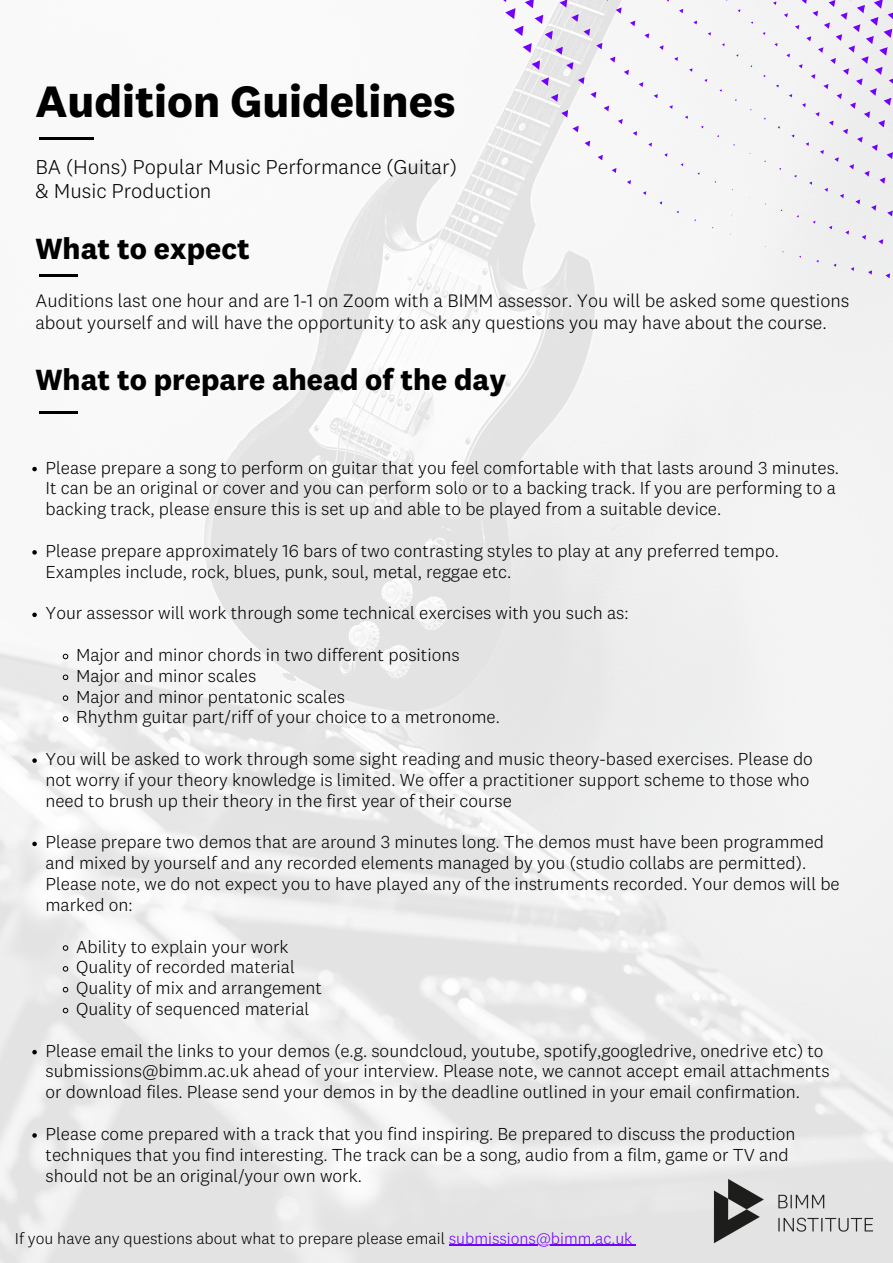
<style>
.page{position:relative;width:893px;height:1263px;background:#fff}
.page>*{position:absolute;margin:0;border:0;box-sizing:border-box;transform-origin:0 0}
.t1{font:700 45.6px "National 2";color:#000}
.t2{font:700 30.3px "National 2";color:#000}
.t3{font:300 20.85px "National 2";color:#000}
.t4{font:300 18.75px/22px "National 2";color:#000}
.t5{font:300 18px/20.9px "National 2";color:#000}
.t6{font:300 16.27px "National 2";color:#000}
.s1{color:#7100ff}
</style>
<div class="page">
<img style="left:0;top:0;width:893px;height:1263px">
<hr style="left:39px;top:137px;width:54px;height:3px;background:#000">
<hr style="left:39px;top:274px;width:39px;height:2px;background:#000">
<svg style="left:762px;top:31px;width:4px;height:4px"></svg>
<div style="left:773px;top:0;width:120px;height:245px;background:#eff0f0"></div>
<svg style="left:496px;top:0;width:245px;height:195px"></svg>
<svg style="left:659px;top:201px;width:4px;height:4px"></svg>
<svg style="left:676px;top:210px;width:4px;height:4px"></svg>
<svg style="left:816px;top:259px;width:3px;height:4px"></svg>
<svg style="left:833px;top:263px;width:4px;height:4px"></svg>
<svg style="left:850px;top:266px;width:5px;height:5px"></svg>
<svg style="left:868px;top:269px;width:6px;height:6px"></svg>
<svg style="left:885px;top:272px;width:7px;height:7px"></svg>
<img style="left:710px;top:1174px;width:167px;height:74px">
<hr style="left:39px;top:411px;width:39px;height:2px;background:#000">
<hr style="left:449px;top:1244px;width:183px;height:2px;background:#7100ff">
<svg style="left:32px;top:467px;width:5px;height:4px"></svg>
<svg style="left:32px;top:550px;width:5px;height:5px"></svg>
<svg style="left:32px;top:613px;width:5px;height:4px"></svg>
<svg style="left:63px;top:653px;width:5px;height:6px"></svg>
<svg style="left:63px;top:674px;width:5px;height:6px"></svg>
<svg style="left:63px;top:695px;width:5px;height:6px"></svg>
<svg style="left:63px;top:716px;width:5px;height:6px"></svg>
<svg style="left:32px;top:758px;width:5px;height:5px"></svg>
<svg style="left:32px;top:842px;width:5px;height:4px"></svg>
<svg style="left:63px;top:945px;width:5px;height:6px"></svg>
<svg style="left:63px;top:966px;width:5px;height:6px"></svg>
<svg style="left:63px;top:987px;width:5px;height:5px"></svg>
<svg style="left:63px;top:1007px;width:5px;height:6px"></svg>
<svg style="left:32px;top:1050px;width:5px;height:4px"></svg>
<svg style="left:32px;top:1133px;width:5px;height:5px"></svg>
<p class="t1" style="left:35px;top:82px;width:421px">Audition Guidelines</p>
<p class="t3" style="left:35px;top:158px;width:423px">BA (Hons) Popular Music Performance (Guitar)</p>
<p class="t3" style="left:35px;top:182px;width:177px">&amp; Music Production</p>
<p class="t2" style="left:35px;top:236px;width:216px">What to expect</p>
<p class="t4" style="left:35px;top:291px;width:815px">Auditions last one hour and are 1-1 on Zoom with a BIMM assessor. You will be asked some questions about yourself and will have the opportunity to ask any questions you may have about the course.</p>
<p class="t2" style="left:35px;top:367px;width:472px">What to prepare ahead of the day</p>
<p class="t5" style="left:45px;top:458px;width:795px">Please prepare a song to perform on guitar that you feel comfortable with that lasts around 3 minutes.<br>It can be an original or cover and you can perform solo or to a backing track. If you are performing to a backing track, please ensure this is set up and able to be played from a suitable device.</p>
<p class="t5" style="left:45px;top:542px;width:735px">Please prepare approximately 16 bars of two contrasting styles to play at any preferred tempo.<br>Examples include, rock, blues, punk, soul, metal, reggae etc.</p>
<p class="t5" style="left:45px;top:604px;width:584px">Your assessor will work through some technical exercises with you such as:</p>
<p class="t5" style="left:76px;top:646px;width:385px">Major and minor chords in two different positions</p>
<p class="t5" style="left:76px;top:667px;width:182px">Major and minor scales</p>
<p class="t5" style="left:76px;top:687px;width:270px">Major and minor pentatonic scales</p>
<p class="t5" style="left:76px;top:708px;width:425px">Rhythm guitar part/riff of your choice to a metronome.</p>
<p class="t5" style="left:45px;top:750px;width:769px">You will be asked to work through some sight reading and music theory-based exercises. Please do not worry if your theory knowledge is limited. We offer a practitioner support scheme to those who need to brush up their theory in the first year of their course</p>
<p class="t5" style="left:45px;top:833px;width:796px">Please prepare two demos that are around 3 minutes long. The demos must have been programmed and mixed by yourself and any recorded elements managed by you (studio collabs are permitted).<br>Please note, we do not expect you to have played any of the instruments recorded. Your demos will be marked on:</p>
<p class="t5" style="left:76px;top:937px;width:214px">Ability to explain your work</p>
<p class="t5" style="left:76px;top:958px;width:220px">Quality of recorded material</p>
<p class="t5" style="left:76px;top:979px;width:247px">Quality of mix and arrangement</p>
<p class="t5" style="left:76px;top:1000px;width:235px">Quality of sequenced material</p>
<p class="t5" style="left:45px;top:1041px;width:785px">Please email the links to your demos (e.g. soundcloud, youtube, spotify,googledrive, onedrive etc) to submissions@bimm.ac.uk ahead of your interview. Please note, we cannot accept email attachments or download files. Please send your demos in by the deadline outlined in your email confirmation.</p>
<p class="t5" style="left:45px;top:1125px;width:751px">Please come prepared with a track that you find inspiring. Be prepared to discuss the production techniques that you find interesting. The track can be a song, audio from a film, game or TV and should not be an original/your own work.</p>
<p class="t6" style="left:15px;top:1231px;width:619px">If you have any questions about what to prepare please email <span class="s1">submissions@bimm.ac.uk</span></p>
</div>
